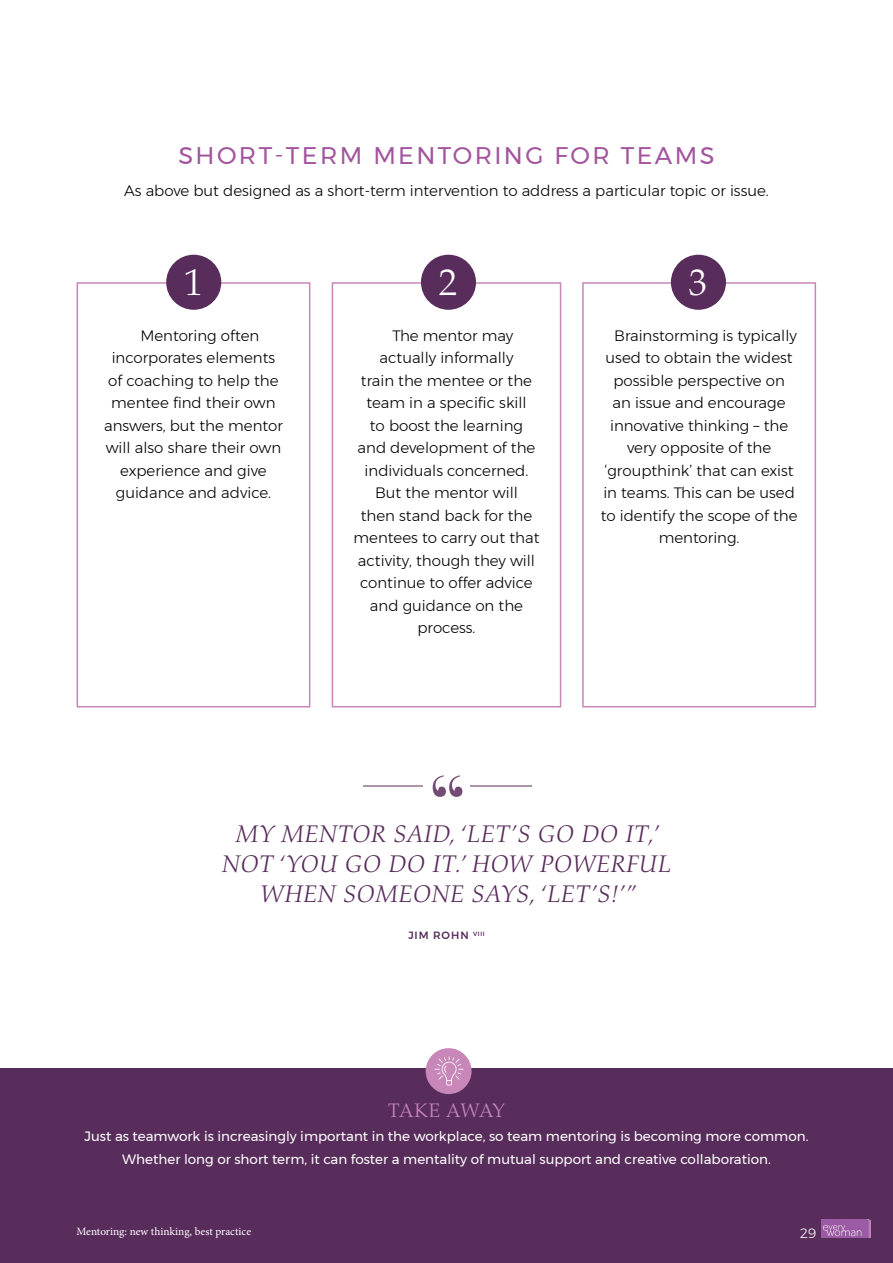
<style>
.page{position:relative;width:893px;height:1263px;background:#fff}
.page>*{position:absolute;margin:0;border:0;box-sizing:border-box;transform-origin:0 0}
.t1{font:300 37.65px "Palatino LT Pro";color:#fff}
.t2{font:italic 300 24px/30px "Palatino LT Pro";letter-spacing:.04em;color:#582c5b;text-align:center}
.t3{font:24px "Montserrat";letter-spacing:.1em;color:#a2559d}
.t4{font:300 19.5px "Palatino LT Pro";letter-spacing:.015em;color:#c787b9}
.t5{font:300 15px "Montserrat";color:#000}
.t6{font:13.5px/22.5px "Montserrat";color:#fff;text-align:center}
.t7{font:300 13.5px "Montserrat";color:#fff}
.t8{font:11.25px "Minion Pro";color:#fff}
.t9{font:500 10.5px "Montserrat";letter-spacing:.09em;color:#582c5b}
</style>
<div class="page">
<div style="left:0;top:1068px;width:893px;height:195px;background:#582c5b"></div>
<img style="left:821px;top:1220px;width:50px;height:18px">
<div style="left:426px;top:1048px;width:46px;height:46px;background:#c787b9;border-radius:50%"></div>
<svg style="left:435px;top:1056px;width:29px;height:29px"></svg>
<div style="left:332px;top:282px;width:229px;height:425px;border:2px solid #c787b9"></div>
<div style="left:77px;top:282px;width:233px;height:425px;border:2px solid #c787b9"></div>
<div style="left:166px;top:255px;width:55px;height:55px;background:#582c5b;border-radius:50%"></div>
<div style="left:421px;top:255px;width:55px;height:55px;background:#582c5b;border-radius:50%"></div>
<div style="left:582px;top:282px;width:234px;height:425px;border:2px solid #c787b9"></div>
<div style="left:671px;top:255px;width:55px;height:55px;background:#582c5b;border-radius:50%"></div>
<hr style="left:363px;top:786px;width:169px;height:1px;background:#582c5b">
<div style="left:424px;top:763px;width:46px;height:45px;background:#fff"></div>
<svg style="left:433px;top:775px;width:29px;height:22px"></svg>
<h2 class="t3" style="left:178px;top:137px;width:538px">SHORT-TERM MENTORING FOR TEAMS</h2>
<p class="t5" style="left:124px;top:180px;width:646px">As above but designed as a short-term intervention to address a particular topic or issue.</p>
<h1 class="t1" style="left:184px;top:259px;width:20px">1</h1>
<h1 class="t1" style="left:438px;top:259px;width:20px">2</h1>
<p class="t5" style="left:140px;top:324px;width:120px">Mentoring often</p>
<p class="t5" style="left:112px;top:347px;width:165px">incorporates elements</p>
<p class="t5" style="left:108px;top:369px;width:172px">of coaching to help the</p>
<p class="t5" style="left:111px;top:392px;width:166px">mentee find their own</p>
<p class="t5" style="left:104px;top:414px;width:180px">answers, but the mentor</p>
<p class="t5" style="left:106px;top:437px;width:177px">will also share their own</p>
<p class="t5" style="left:120px;top:459px;width:148px">experience and give</p>
<p class="t5" style="left:116px;top:482px;width:157px">guidance and advice.</p>
<p class="t5" style="left:393px;top:324px;width:122px">The mentor may</p>
<p class="t5" style="left:380px;top:347px;width:135px">actually informally</p>
<p class="t5" style="left:361px;top:369px;width:173px">train the mentee or the</p>
<p class="t5" style="left:366px;top:392px;width:162px">team in a specific skill</p>
<p class="t5" style="left:370px;top:414px;width:154px">to boost the learning</p>
<p class="t5" style="left:358px;top:437px;width:179px">and development of the</p>
<p class="t5" style="left:365px;top:459px;width:165px">individuals concerned.</p>
<p class="t5" style="left:375px;top:482px;width:144px">But the mentor will</p>
<p class="t5" style="left:361px;top:504px;width:173px">then stand back for the</p>
<p class="t5" style="left:354px;top:527px;width:187px">mentees to carry out that</p>
<p class="t5" style="left:358px;top:549px;width:179px">activity, though they will</p>
<p class="t5" style="left:360px;top:572px;width:174px">continue to offer advice</p>
<p class="t5" style="left:370px;top:594px;width:155px">and guidance on the</p>
<p class="t5" style="left:417px;top:617px;width:60px">process.</p>
<h1 class="t1" style="left:688px;top:259px;width:20px">3</h1>
<p class="t5" style="left:614px;top:324px;width:184px">Brainstorming is typically</p>
<p class="t5" style="left:606px;top:347px;width:189px">used to obtain the widest</p>
<p class="t5" style="left:613px;top:369px;width:173px">possible perspective on</p>
<p class="t5" style="left:613px;top:392px;width:174px">an issue and encourage</p>
<p class="t5" style="left:610px;top:414px;width:180px">innovative thinking – the</p>
<p class="t5" style="left:627px;top:437px;width:146px">very opposite of the</p>
<p class="t5" style="left:604px;top:459px;width:191px">‘groupthink’ that can exist</p>
<p class="t5" style="left:603px;top:482px;width:193px">in teams. This can be used</p>
<p class="t5" style="left:601px;top:504px;width:198px">to identify the scope of the</p>
<p class="t5" style="left:659px;top:527px;width:82px">mentoring.</p>
<h2 class="t2" style="left:222px;top:819px;width:450px">MY MENTOR SAID, ‘LET’S GO DO IT,’<br>NOT ‘YOU GO DO IT.’ HOW POWERFUL<br>WHEN SOMEONE SAYS, ‘LET’S!’”</h2>
<p class="t9" style="left:408px;top:927px;width:78px">JIM ROHN <sup>VIII</sup></p>
<h3 class="t4" style="left:388px;top:1098px;width:118px">TAKE AWAY</h3>
<p class="t6" style="left:85px;top:1125px;width:725px">Just as teamwork is increasingly important in the workplace, so team mentoring is becoming more common.<br>Whether long or short term, it can foster a mentality of mutual support and creative collaboration.</p>
<p class="t8" style="left:77px;top:1224px;width:176px">Mentoring: new thinking, best practice</p>
<p class="t7" style="left:800px;top:1223px;width:18px">29</p>
</div>
